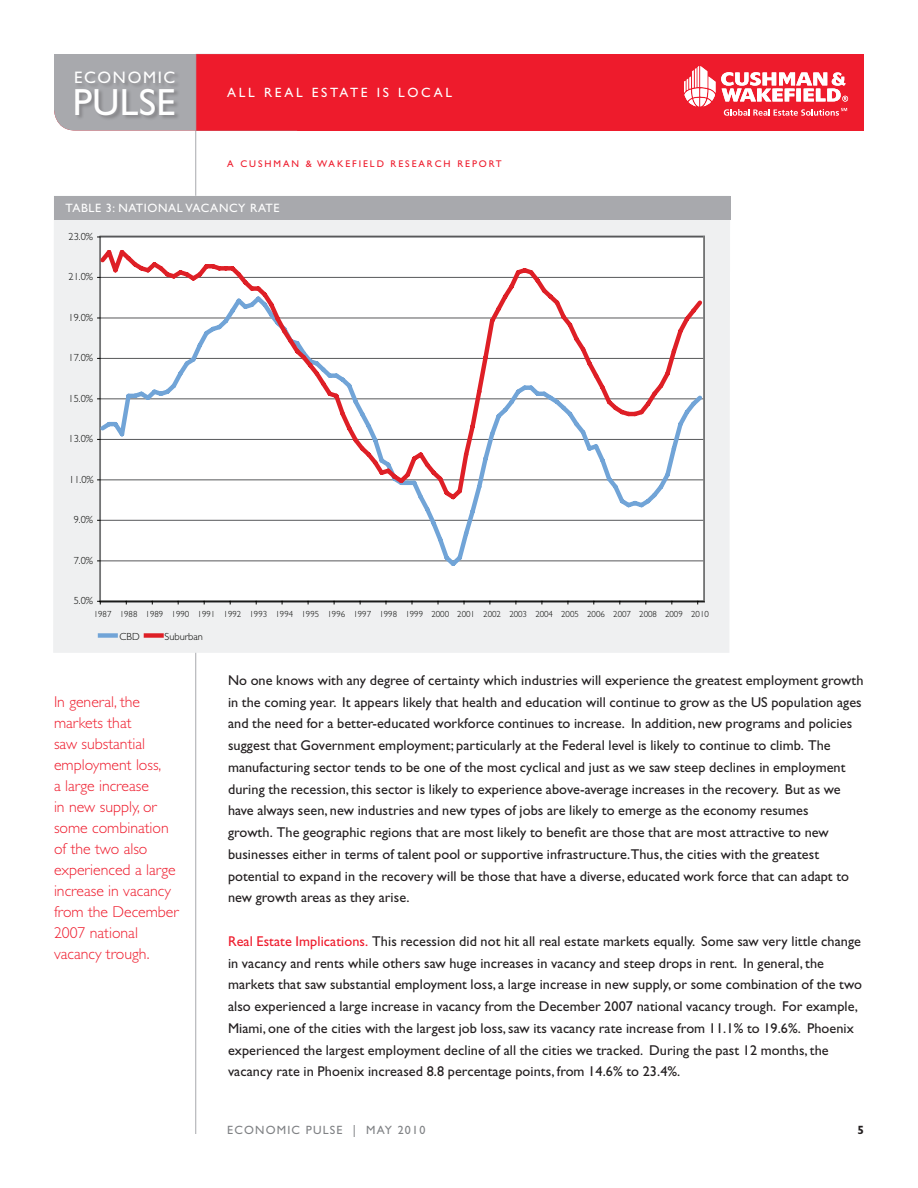
<style>
.page{position:relative;width:918px;height:1188px;background:#fff}
.page>*{position:absolute;margin:0;border:0;box-sizing:border-box;transform-origin:0 0}
.t1{font:37.95px "Gill Sans";letter-spacing:.01em;color:#fff}
.t2{font:16.65px "Gill Sans";letter-spacing:.1em;color:#fff}
.Pull_quotes{font:300 15.75px/21px "Gill Sans";color:#ee1b2c}
.Body_Copy{font:14.25px/21.8px "Gill Sans";letter-spacing:.005em;color:#231f20}
.t3{font:13.5px "Gill Sans";letter-spacing:.2em;color:#fff}
.Body_Copy-2{font:300 12.15px "Gill Sans";letter-spacing:.005em;color:#231f20}
.Chart_titles{font:12.15px "Gill Sans";letter-spacing:.03em;color:#fff}
.t4{font:12px "Gill Sans";letter-spacing:.1em;color:#808285}
.t5{font:700 12px "Gill Sans";color:#231f20}
.t6{font:300 10.35px "Gill Sans";color:#040503}
.t7{font:9.75px "Gill Sans";letter-spacing:.2em;color:#ee1b2c}
.t8{font:300 8.85px "Gill Sans";color:#040503}
.s1{color:#ee1b2c}
</style>
<div class="page">
<div style="left:196px;top:54px;width:668px;height:76px;background:#ee1b2c"></div>
<svg style="left:54px;top:54px;width:243px;height:76px"></svg>
<hr style="left:195px;top:54px;width:1px;height:1080px;background:#a8a9ad">
<div style="left:76px;top:72px;width:134px;height:56px;background:#231f20;opacity:.25"></div>
<div style="left:76px;top:88px;width:160px;height:56px;background:#231f20;opacity:.25"></div>
<svg style="left:684px;top:66px;width:164px;height:50px"></svg>
<div style="left:53px;top:219px;width:677px;height:434px;background:#eff0f1"></div>
<div style="left:54px;top:196px;width:676px;height:23px;background:#a8a9ad"></div>
<div style="left:100px;top:236px;width:604px;height:366px;background:#fff"></div>
<hr style="left:703px;top:237px;width:2px;height:364px;background:#808181">
<hr style="left:100px;top:600px;width:604px;height:2px;background:#808181">
<hr style="left:99px;top:237px;width:2px;height:364px;background:#808181">
<hr style="left:100px;top:601px;width:604px;height:1px;background:#040503">
<svg style="left:96px;top:503px;width:610px;height:67px"></svg>
<svg style="left:96px;top:246px;width:610px;height:257px"></svg>
<div style="left:100px;top:633px;width:16px;height:5px;background:#71a4d7"></div>
<div style="left:146px;top:633px;width:16px;height:5px;background:#de1f26"></div>
<p class="t2" style="left:74px;top:68px;width:103px">ECONOMIC</p>
<h1 class="t1" style="left:73px;top:80px;width:104px">PULSE</h1>
<p class="t3" style="left:227px;top:85px;width:21px">all</p>
<p class="t3" style="left:264px;top:85px;width:58px">realest</p>
<p class="t3" style="left:340px;top:85px;width:20px">ate</p>
<p class="t3" style="left:377px;top:85px;width:33px">is loc</p>
<p class="t3" style="left:434px;top:85px;width:16px">al</p>
<p class="t7" style="left:227px;top:158px;width:276px">A CUSHMAN &amp; WAKEFIELD RESEARCH REPORT</p>
<p class="Chart_titles" style="left:66px;top:201px;width:23px">Table</p>
<p class="Chart_titles" style="left:106px;top:201px;width:39px">3: nation</p>
<p class="Chart_titles" style="left:168px;top:201px;width:106px">al vac ancy rate</p>
<p class="t6" style="left:69px;top:230px;width:26px">23.0%</p>
<p class="t6" style="left:69px;top:271px;width:26px">21.0%</p>
<p class="t6" style="left:69px;top:311px;width:26px">19.0%</p>
<p class="t6" style="left:69px;top:352px;width:26px">17.0%</p>
<p class="t6" style="left:69px;top:392px;width:26px">15.0%</p>
<p class="t6" style="left:69px;top:433px;width:26px">13.0%</p>
<p class="t6" style="left:69px;top:473px;width:26px">11.0%</p>
<p class="t6" style="left:74px;top:514px;width:21px">9.0%</p>
<p class="t6" style="left:74px;top:554px;width:21px">7.0%</p>
<p class="t6" style="left:74px;top:595px;width:21px">5.0%</p>
<p class="t8" style="left:94px;top:609px;width:617px">1987 1988 1989 1990 1991 1992 1993 1994 1995 1996 1997 1998 1999 2000 2001 2002 2003 2004 2005 2006 2007 2008 2009 2010</p>
<p class="t6" style="left:119px;top:631px;width:22px">Cbd</p>
<p class="t6" style="left:165px;top:631px;width:40px">suburban</p>
<p class="Body_Copy" style="left:228px;top:669px;width:637px">No one knows with any degree of certainty which industries will experience the greatest employment growth in the coming year. It appears likely that health and education will continue to grow as the US population ages and the need for a better-educated workforce continues to increase. In addition, new programs and policies suggest that Government employment; particularly at the Federal level is likely to continue to climb. The manufacturing sector tends to be one of the most cyclical and just as we saw steep declines in employment during the recession, this sector is likely to experience above-average increases in the recovery. But as we have always seen, new industries and new types of jobs are likely to emerge as the economy resumes<br>growth. The geographic regions that are most likely to benefit are those that are most attractive to new businesses either in terms of talent pool or supportive infrastructure.Thus, the cities with the greatest potential to expand in the recovery will be those that have a diverse, educated work force that can adapt to new growth areas as they arise.</p>
<p class="Body_Copy" style="left:228px;top:930px;width:635px"><span class="s1">Real Estate Implications.</span> This recession did not hit all real estate markets equally. Some saw very little change in vacancy and rents while others saw huge increases in vacancy and steep drops in rent. In general, the markets that saw substantial employment loss, a large increase in new supply, or some combination of the two also experienced a large increase in vacancy from the December 2007 national vacancy trough. For example, Miami, one of the cities with the largest job loss, saw its vacancy rate increase from 11.1% to 19.6%. Phoenix experienced the largest employment decline of all the cities we tracked. During the past 12 months, the vacancy rate in Phoenix increased 8.8 percentage points, from 14.6% to 23.4%.</p>
<p class="Pull_quotes" style="left:54px;top:691px;width:127px">In general, the markets that<br>saw substantial employment loss,<br>a large increase<br>in new supply, or some combination of the two also experienced a large increase in vacancy from the December<br>2007 national vacancy trough.</p>
<p class="Body_Copy-2" style="left:64px;top:757px;width:349px">Source: 2007 Senior Care Participants Survey, Cushman &amp; Wakefield, Inc.</p>
<p class="t4" style="left:227px;top:1123px;width:200px">ECONOMIC PULSE | MAY 2010</p>
<p class="t5" style="left:857px;top:1123px;width:8px">5</p>
</div>
